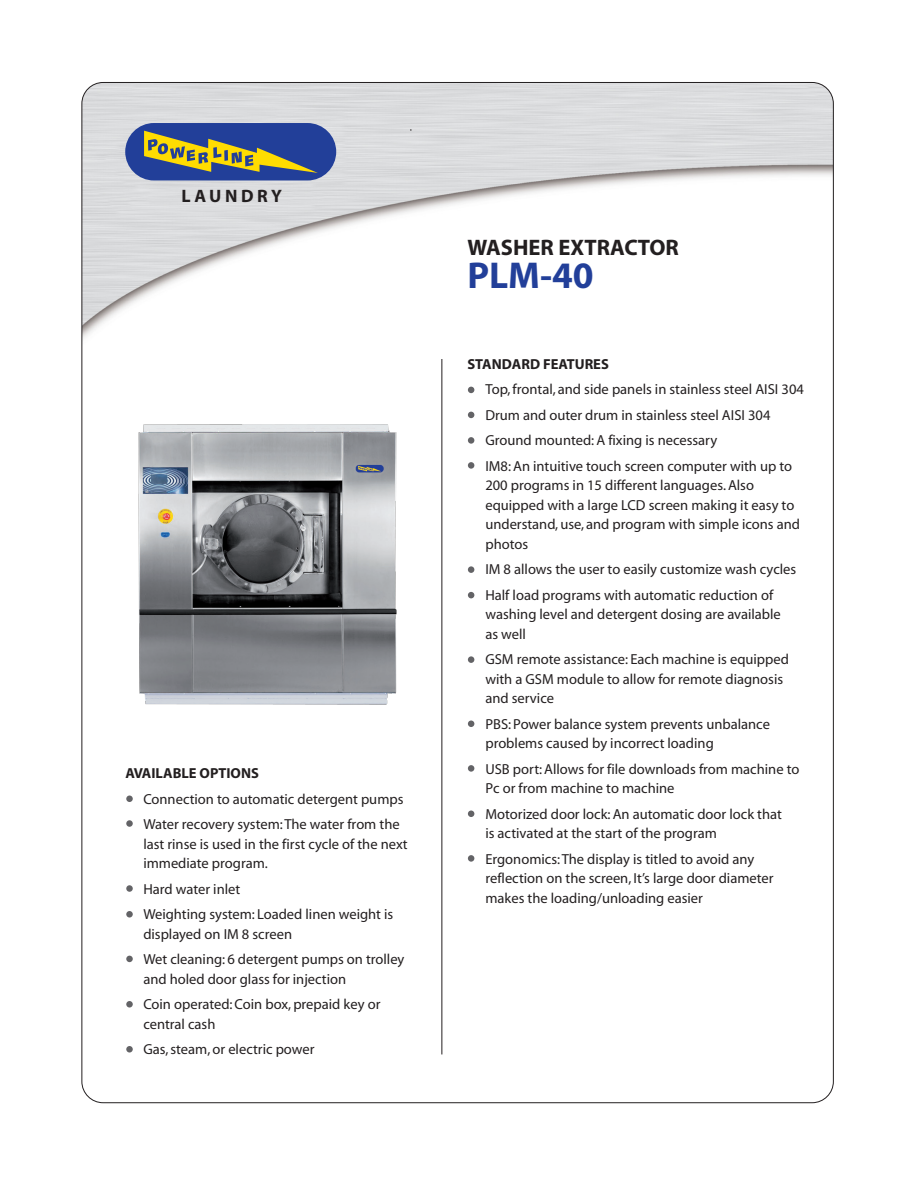
<style>
.page{position:relative;width:918px;height:1188px;background:#fff}
.page>*{position:absolute;margin:0;border:0;box-sizing:border-box;transform-origin:0 0}
.t1{font:700 37.5px "Myriad";color:#223f99}
.t2{font:700 22.5px "Myriad";color:#231f20}
.t3{font:700 18px "Myriad";letter-spacing:.2em;color:#231f20}
.t4{font:14.55px/19.5px "Myriad";color:#231f20}
.t5{font:700 14.55px "Myriad";color:#231f20}
</style>
<div class="page">
<hr style="left:441px;top:359px;width:1px;height:695px;background:#231f20">
<img style="left:83px;top:82px;width:749px;height:257px">
<div style="left:125px;top:123px;width:211px;height:57px;background:#223f99;border-radius:29px"></div>
<svg style="left:144px;top:131px;width:174px;height:42px"></svg>
<svg style="left:468px;top:387px;width:6px;height:6px"></svg>
<svg style="left:468px;top:412px;width:6px;height:6px"></svg>
<div style="left:468px;top:437px;width:6px;height:7px;background:#636366;border-radius:50%"></div>
<div style="left:468px;top:462px;width:6px;height:7px;background:#636366;border-radius:50%"></div>
<div style="left:468px;top:566px;width:6px;height:7px;background:#636366;border-radius:50%"></div>
<svg style="left:468px;top:592px;width:6px;height:6px"></svg>
<div style="left:468px;top:656px;width:6px;height:7px;background:#636366;border-radius:50%"></div>
<svg style="left:468px;top:721px;width:6px;height:6px"></svg>
<div style="left:468px;top:765px;width:6px;height:7px;background:#636366;border-radius:50%"></div>
<svg style="left:468px;top:811px;width:6px;height:6px"></svg>
<div style="left:468px;top:855px;width:6px;height:7px;background:#636366;border-radius:50%"></div>
<div style="left:126px;top:796px;width:7px;height:6px;background:#636366;border-radius:50%"></div>
<div style="left:126px;top:820px;width:7px;height:7px;background:#636366;border-radius:50%"></div>
<div style="left:126px;top:885px;width:7px;height:7px;background:#636366;border-radius:50%"></div>
<div style="left:126px;top:911px;width:7px;height:7px;background:#636366;border-radius:50%"></div>
<div style="left:126px;top:956px;width:7px;height:6px;background:#636366;border-radius:50%"></div>
<div style="left:126px;top:1001px;width:7px;height:7px;background:#636366;border-radius:50%"></div>
<div style="left:126px;top:1046px;width:7px;height:7px;background:#636366;border-radius:50%"></div>
<img style="left:138px;top:424px;width:259px;height:281px">
<p class="t3" style="left:182px;top:187px;width:102px">LAUNDRY</p>
<p class="t5" style="left:125px;top:766px;width:135px">AVAILABLE OPTIONS</p>
<p class="t4" style="left:143px;top:787px;width:262px;line-height:25.5px">Connection to automatic detergent pumps<br>Water recovery system: The water from the</p>
<p class="t4" style="left:143px;top:835px;width:266px">last rinse is used in the first cycle of the next immediate program.</p>
<p class="t4" style="left:143px;top:877px;width:252px;line-height:25.5px">Hard water inlet<br>Weighting system: Loaded linen weight is</p>
<p class="t4" style="left:143px;top:922px;width:263px;line-height:25.5px">displayed on IM 8 screen<br>Wet cleaning: 6 detergent pumps on trolley</p>
<p class="t4" style="left:143px;top:967px;width:239px;line-height:25.5px">and holed door glass for injection<br>Coin operated: Coin box, prepaid key or</p>
<p class="t4" style="left:143px;top:1012px;width:173px;line-height:25.5px">central cash<br>Gas, steam, or electric power</p>
<h2 class="t2" style="left:467px;top:236px;width:213px">WASHER EXTRACTOR</h2>
<h1 class="t1" style="left:467px;top:256px;width:128px">PLM-40</h1>
<p class="t5" style="left:467px;top:357px;width:143px">STANDARD FEATURES</p>
<p class="t4" style="left:485px;top:377px;width:320px;line-height:25.5px">Top, frontal, and side panels in stainless steel AISI 304<br>Drum and outer drum in stainless steel AISI 304<br>Ground mounted: A fixing is necessary<br>IM8: An intuitive touch screen computer with up to</p>
<p class="t4" style="left:485px;top:476px;width:316px">200 programs in 15 different languages. Also equipped with a large LCD screen making it easy to understand, use, and program with simple icons and photos</p>
<p class="t4" style="left:485px;top:557px;width:312px;line-height:25.5px">IM 8 allows the user to easily customize wash cycles<br>Half load programs with automatic reduction of</p>
<p class="t4" style="left:485px;top:605px;width:297px">washing level and detergent dosing are available as well</p>
<p class="t4" style="left:485px;top:650px;width:305px">GSM remote assistance: Each machine is equipped with a GSM module to allow for remote diagnosis and service</p>
<p class="t4" style="left:485px;top:715px;width:286px">PBS: Power balance system prevents unbalance problems caused by incorrect loading</p>
<p class="t4" style="left:485px;top:760px;width:316px">USB port: Allows for file downloads from machine to<br>Pc or from machine to machine</p>
<p class="t4" style="left:485px;top:805px;width:298px">Motorized door lock: An automatic door lock that is activated at the start of the program</p>
<p class="t4" style="left:485px;top:850px;width:290px">Ergonomics: The display is titled to avoid any reflection on the screen, It’s large door diameter makes the loading/unloading easier</p>
</div>
